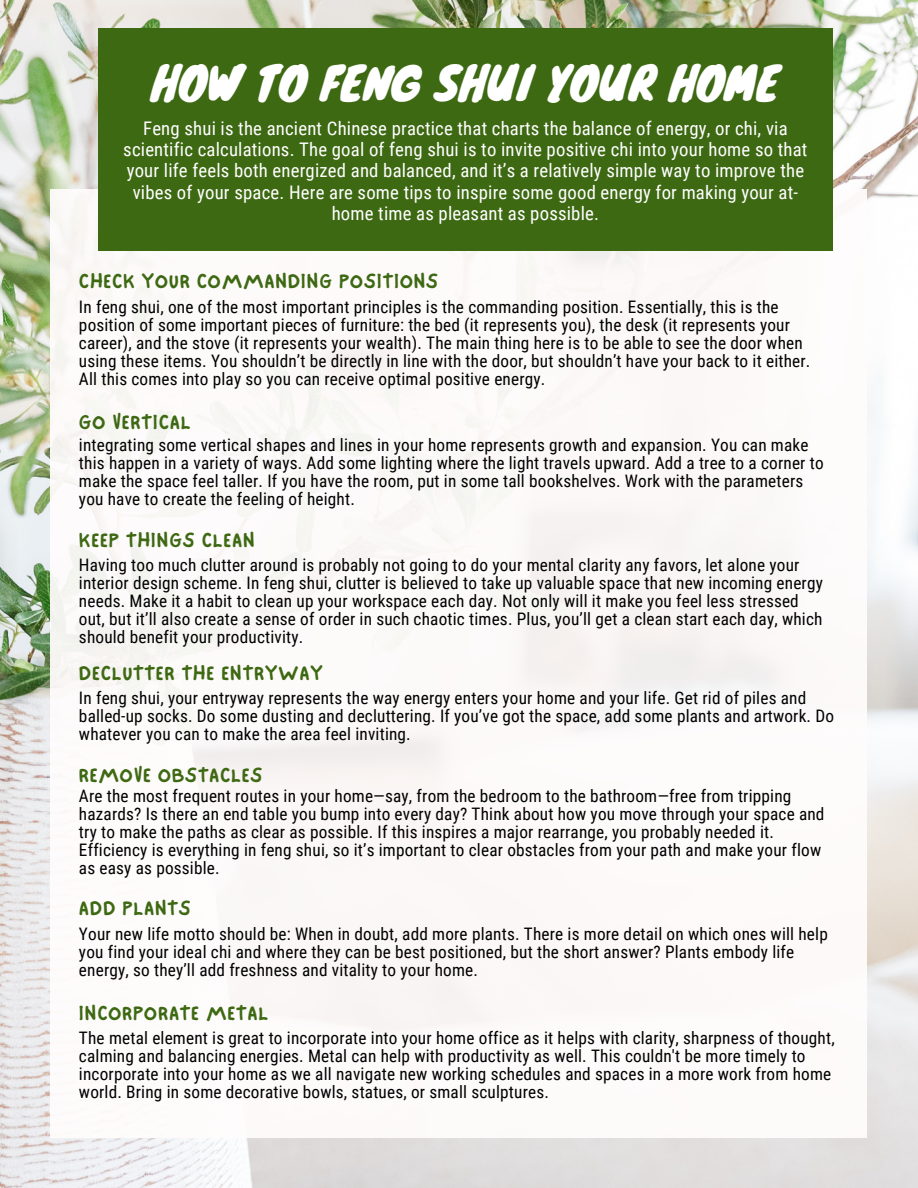
<style>
.page{position:relative;width:918px;height:1188px;background:#fff}
.page>*{position:absolute;margin:0;border:0;box-sizing:border-box;transform-origin:0 0}
.t1{font:45px "Knewave";color:#fff}
.t2{font:21px "NF One Little Font Bold";letter-spacing:.05em;color:#3e6913}
.t3{font:18.75px/21.3px "Roboto Condensed";letter-spacing:.01em;color:#fff;text-align:center}
.t4{font:17.25px/18px "Roboto Condensed";letter-spacing:.01em;color:#000}
</style>
<div class="page">
<img style="left:0;top:0;width:918px;height:1188px">
<div style="left:51px;top:190px;width:816px;height:948px;background:#fffcfc"></div>
<div style="left:98px;top:28px;width:735px;height:223px;background:#3e6913"></div>
<h1 class="t1" style="left:152px;top:47px;width:629px">HOW TO FENG SHUI YOUR HOME</h1>
<p class="t3" style="left:123px;top:118px;width:686px">Feng shui is the ancient Chinese practice that charts the balance of energy, or chi, via scientific calculations. The goal of feng shui is to invite positive chi into your home so that your life feels both energized and balanced, and it’s a relatively simple way to improve the vibes of your space. Here are some tips to inspire some good energy for making your at&shy;home time as pleasant as possible.</p>
<p class="t2" style="left:79px;top:268px;width:360px">CHECK YOUR COMMANDING POSITIONS</p>
<p class="t4" style="left:79px;top:298px;width:733px">In feng shui, one of the most important principles is the commanding position. Essentially, this is the position of some important pieces of furniture: the bed (it represents you), the desk (it represents your career), and the stove (it represents your wealth). The main thing here is to be able to see the door when using these items. You shouldn’t be directly in line with the door, but shouldn’t have your back to it either.<br>All this comes into play so you can receive optimal positive energy.</p>
<p class="t2" style="left:79px;top:410px;width:113px">GO VERTICAL</p>
<p class="t4" style="left:79px;top:436px;width:746px">integrating some vertical shapes and lines in your home represents growth and expansion. You can make this happen in a variety of ways. Add some lighting where the light travels upward. Add a tree to a corner to make the space feel taller. If you have the room, put in some tall bookshelves. Work with the parameters you have to create the feeling of height.</p>
<p class="t2" style="left:79px;top:527px;width:177px">KEEP THINGS CLEAN</p>
<p class="t4" style="left:79px;top:556px;width:745px">Having too much clutter around is probably not going to do your mental clarity any favors, let alone your interior design scheme. In feng shui, clutter is believed to take up valuable space that new incoming energy needs. Make it a habit to clean up your workspace each day. Not only will it make you feel less stressed out, but it’ll also create a sense of order in such chaotic times. Plus, you’ll get a clean start each day, which should benefit your productivity.</p>
<p class="t2" style="left:79px;top:660px;width:245px">DECLUTTER THE ENTRYWAY</p>
<p class="t4" style="left:79px;top:690px;width:757px">In feng shui, your entryway represents the way energy enters your home and your life. Get rid of piles and balled-up socks. Do some dusting and decluttering. If you’ve got the space, add some plants and artwork. Do whatever you can to make the area feel inviting.</p>
<p class="t2" style="left:79px;top:762px;width:185px">REMOVE OBSTACLES</p>
<p class="t4" style="left:79px;top:787px;width:747px">Are the most frequent routes in your home—say, from the bedroom to the bathroom—free from tripping hazards? Is there an end table you bump into every day? Think about how you move through your space and try to make the paths as clear as possible. If this inspires a major rearrange, you probably needed it.<br>Efficiency is everything in feng shui, so it’s important to clear obstacles from your path and make your flow as easy as possible.</p>
<p class="t2" style="left:79px;top:896px;width:113px">ADD PLANTS</p>
<p class="t4" style="left:79px;top:925px;width:750px">Your new life motto should be: When in doubt, add more plants. There is more detail on which ones will help you find your ideal chi and where they can be best positioned, but the short answer? Plants embody life energy, so they’ll add freshness and vitality to your home.</p>
<p class="t2" style="left:79px;top:1000px;width:191px">INCORPORATE METAL</p>
<p class="t4" style="left:79px;top:1029px;width:757px">The metal element is great to incorporate into your home office as it helps with clarity, sharpness of thought, calming and balancing energies. Metal can help with productivity as well. This couldn't be more timely to incorporate into your home as we all navigate new working schedules and spaces in a more work from home world. Bring in some decorative bowls, statues, or small sculptures.</p>
</div>
